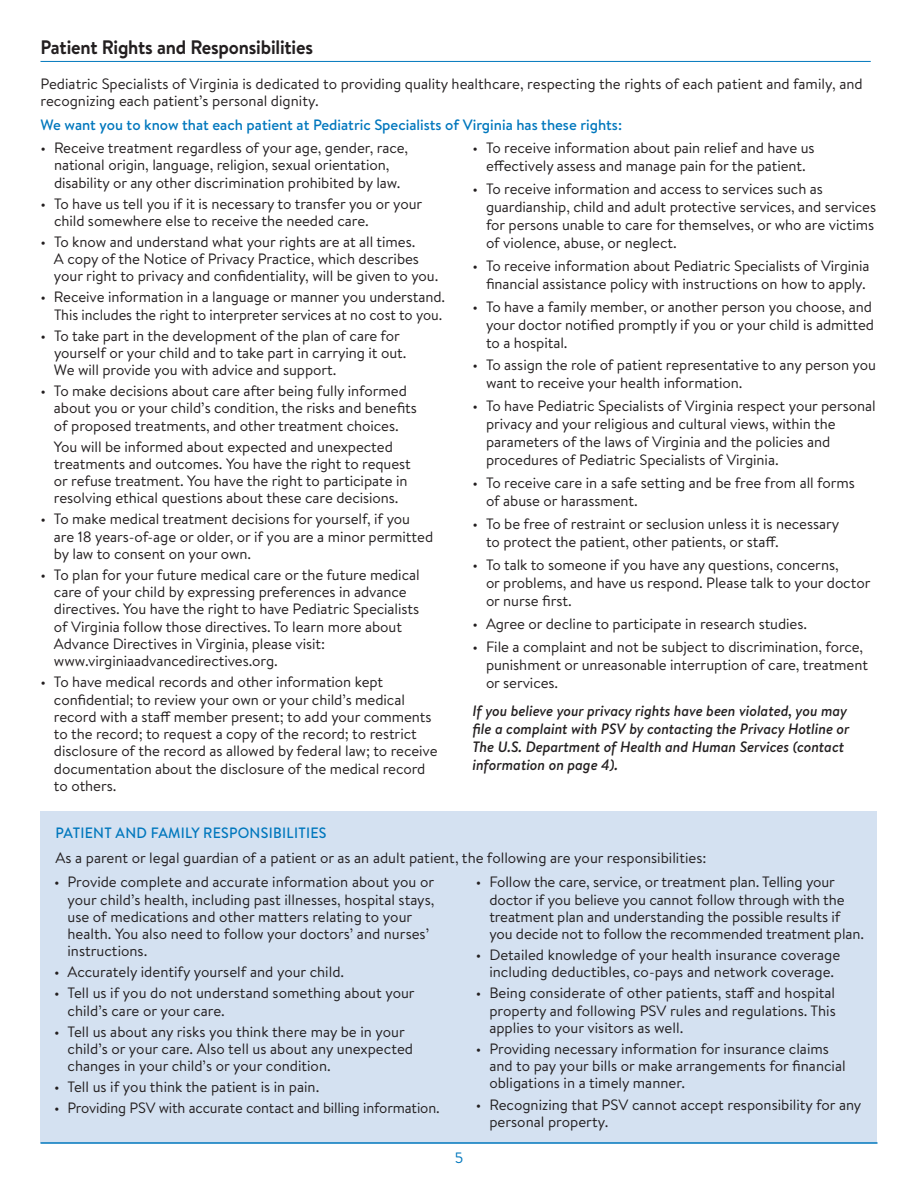
<style>
.page{position:relative;width:918px;height:1188px;background:#fff}
.page>*{position:absolute;margin:0;border:0;box-sizing:border-box;transform-origin:0 0}
.t1{font:700 19.5px "Brandon Text";letter-spacing:-.01em;color:#231f20;scale:.95 1}
.t2{font:15px/17.2px "Brandon Text";letter-spacing:-.005em;color:#231f20}
.t3{font:italic 500 15px/18px "Brandon Text";letter-spacing:-.005em;color:#231f20}
.t4{font:500 15px "Brandon Text";color:#0077bd}
.t5{font:500 15px "Brandon Text";letter-spacing:.02em;color:#0077bd;scale:.95 1}
.t6{font:15px "Brandon Text";color:#0077bd}
</style>
<div class="page">
<div style="left:40px;top:811px;width:838px;height:331px;background:#d4e1f1"></div>
<hr style="left:40px;top:61px;width:831px;height:1px;background:#0077bd">
<hr style="left:40px;top:1142px;width:838px;height:2px;background:#0077bd">
<h1 class="t1" style="left:40px;top:34px;width:288px">Patient Rights and Responsibilities</h1>
<p class="t2" style="left:40px;top:75px;width:824px">Pediatric Specialists of Virginia is dedicated to providing quality healthcare, respecting the rights of each patient and family, and recognizing each patient’s personal dignity.</p>
<p class="t4" style="left:40px;top:115px;width:583px">We want you to know that each patient at Pediatric Specialists of Virginia has these rights:</p>
<p class="t2" style="left:40px;top:139px;width:369px;text-align:center">• Receive treatment regardless of your age, gender, race, national origin, language, religion, sexual orientation, disability or any other discrimination prohibited by law.</p>
<p class="t2" style="left:54px;top:194px;width:370px;text-indent:-14px">• To have us tell you if it is necessary to transfer you or your child somewhere else to receive the needed care.</p>
<p class="t2" style="left:54px;top:232px;width:386px;text-indent:-13px">• To know and understand what your rights are at all times.<br>A copy of the Notice of Privacy Practice, which describes your right to privacy and confidentiality, will be given to you.</p>
<p class="t2" style="left:40px;top:288px;width:406px;text-align:right">• Receive information in a language or manner you understand.<br>This includes the right to interpreter services at no cost to you.</p>
<p class="t2" style="left:54px;top:326px;width:354px;text-indent:-13px">• To take part in the development of the plan of care for yourself or your child and to take part in carrying it out.<br>We will provide you with advice and support.</p>
<p class="t2" style="left:54px;top:382px;width:365px;text-indent:-14px">• To make decisions about care after being fully informed about you or your child’s condition, the risks and benefits of proposed treatments, and other treatment choices.</p>
<p class="t2" style="left:54px;top:437px;width:358px">You will be informed about expected and unexpected treatments and outcomes. You have the right to request or refuse treatment. You have the right to participate in resolving ethical questions about these care decisions.</p>
<p class="t2" style="left:54px;top:510px;width:381px;text-indent:-14px">• To make medical treatment decisions for yourself, if you are 18 years-of-age or older, or if you are a minor permitted by law to consent on your own.</p>
<p class="t2" style="left:54px;top:566px;width:367px;text-indent:-14px">• To plan for your future medical care or the future medical care of your child by expressing preferences in advance directives. You have the right to have Pediatric Specialists of Virginia follow those directives. To learn more about Advance Directives in Virginia, please visit: www.virginiaadvancedirectives.org.</p>
<p class="t2" style="left:54px;top:673px;width:385px;text-indent:-14px">• To have medical records and other information kept confidential; to review your own or your child’s medical record with a staff member present; to add your comments to the record; to request a copy of the record; to restrict disclosure of the record as allowed by federal law; to receive documentation about the disclosure of the medical record to others.</p>
<p class="t2" style="left:472px;top:138px;width:344px;line-height:18px;text-align:center">• To receive information about pain relief and have us effectively assess and manage pain for the patient.</p>
<p class="t2" style="left:486px;top:179px;width:392px;line-height:18px;text-indent:-14px">• To receive information and access to services such as guardianship, child and adult protective services, and services for persons unable to care for themselves, or who are victims of violence, abuse, or neglect.</p>
<p class="t2" style="left:472px;top:256px;width:399px;line-height:18px;text-align:right">• To receive information about Pediatric Specialists of Virginia financial assistance policy with instructions on how to apply.</p>
<p class="t2" style="left:486px;top:297px;width:390px;line-height:18px;text-indent:-14px">• To have a family member, or another person you choose, and your doctor notified promptly if you or your child is admitted to a hospital.</p>
<p class="t2" style="left:486px;top:356px;width:392px;line-height:18px;text-indent:-14px">• To assign the role of patient representative to any person you want to receive your health information.</p>
<p class="t2" style="left:486px;top:397px;width:391px;line-height:18px;text-indent:-14px">• To have Pediatric Specialists of Virginia respect your personal privacy and your religious and cultural views, within the parameters of the laws of Virginia and the policies and procedures of Pediatric Specialists of Virginia.</p>
<p class="t2" style="left:486px;top:473px;width:370px;line-height:18px;text-indent:-14px">• To receive care in a safe setting and be free from all forms of abuse or harassment.</p>
<p class="t2" style="left:486px;top:514px;width:355px;line-height:18px;text-indent:-14px">• To be free of restraint or seclusion unless it is necessary to protect the patient, other patients, or staff.</p>
<p class="t2" style="left:486px;top:555px;width:386px;line-height:18px;text-indent:-14px">• To talk to someone if you have any questions, concerns,<br>or problems, and have us respond. Please talk to your doctor or nurse first.</p>
<p class="t2" style="left:473px;top:614px;width:336px">• Agree or decline to participate in research studies.</p>
<p class="t2" style="left:486px;top:637px;width:384px;line-height:18px;text-indent:-14px">• File a complaint and not be subject to discrimination, force, punishment or unreasonable interruption of care, treatment or services.</p>
<p class="t3" style="left:472px;top:702px;width:379px">If you believe your privacy rights have been violated, you may file a complaint with PSV by contacting the Privacy Hotline or The U.S. Department of Health and Human Services (contact information on page 4).</p>
<p class="t5" style="left:56px;top:823px;width:287px">PATIENT AND FAMILY RESPONSIBILITIES</p>
<p class="t2" style="left:56px;top:849px;width:653px">As a parent or legal guardian of a patient or as an adult patient, the following are your responsibilities:</p>
<p class="t2" style="left:68px;top:873px;width:368px;text-indent:-14px">• Provide complete and accurate information about you or your child’s health, including past illnesses, hospital stays, use of medications and other matters relating to your health. You also need to follow your doctors’ and nurses’ instructions.</p>
<p class="t2" style="left:54px;top:963px;width:292px">• Accurately identify yourself and your child.</p>
<p class="t2" style="left:68px;top:984px;width:349px;text-indent:-14px">• Tell us if you do not understand something about your child’s care or your care.</p>
<p class="t2" style="left:68px;top:1022px;width:347px;text-indent:-14px">• Tell us about any risks you think there may be in your child’s or your care. Also tell us about any unexpected changes in your child’s or your condition.</p>
<p class="t2" style="left:54px;top:1078px;width:267px">• Tell us if you think the patient is in pain.</p>
<p class="t2" style="left:54px;top:1099px;width:387px">• Providing PSV with accurate contact and billing information.</p>
<p class="t6" style="left:455px;top:1147px;width:10px">5</p>
<p class="t2" style="left:489px;top:873px;width:376px;text-indent:-14px">• Follow the care, service, or treatment plan. Telling your doctor if you believe you cannot follow through with the treatment plan and understanding the possible results if you decide not to follow the recommended treatment plan.</p>
<p class="t2" style="left:476px;top:946px;width:366px;text-align:center">• Detailed knowledge of your health insurance coverage including deductibles, co-pays and network coverage.</p>
<p class="t2" style="left:489px;top:984px;width:348px;text-align:justify;text-indent:-14px">• Being considerate of other patients, staff and hospital property and following PSV rules and regulations. This applies to your visitors as well.</p>
<p class="t2" style="left:489px;top:1040px;width:358px;text-indent:-14px">• Providing necessary information for insurance claims and to pay your bills or make arrangements for financial obligations in a timely manner.</p>
<p class="t2" style="left:489px;top:1095px;width:374px;text-indent:-14px">• Recognizing that PSV cannot accept responsibility for any personal property.</p>
</div>
